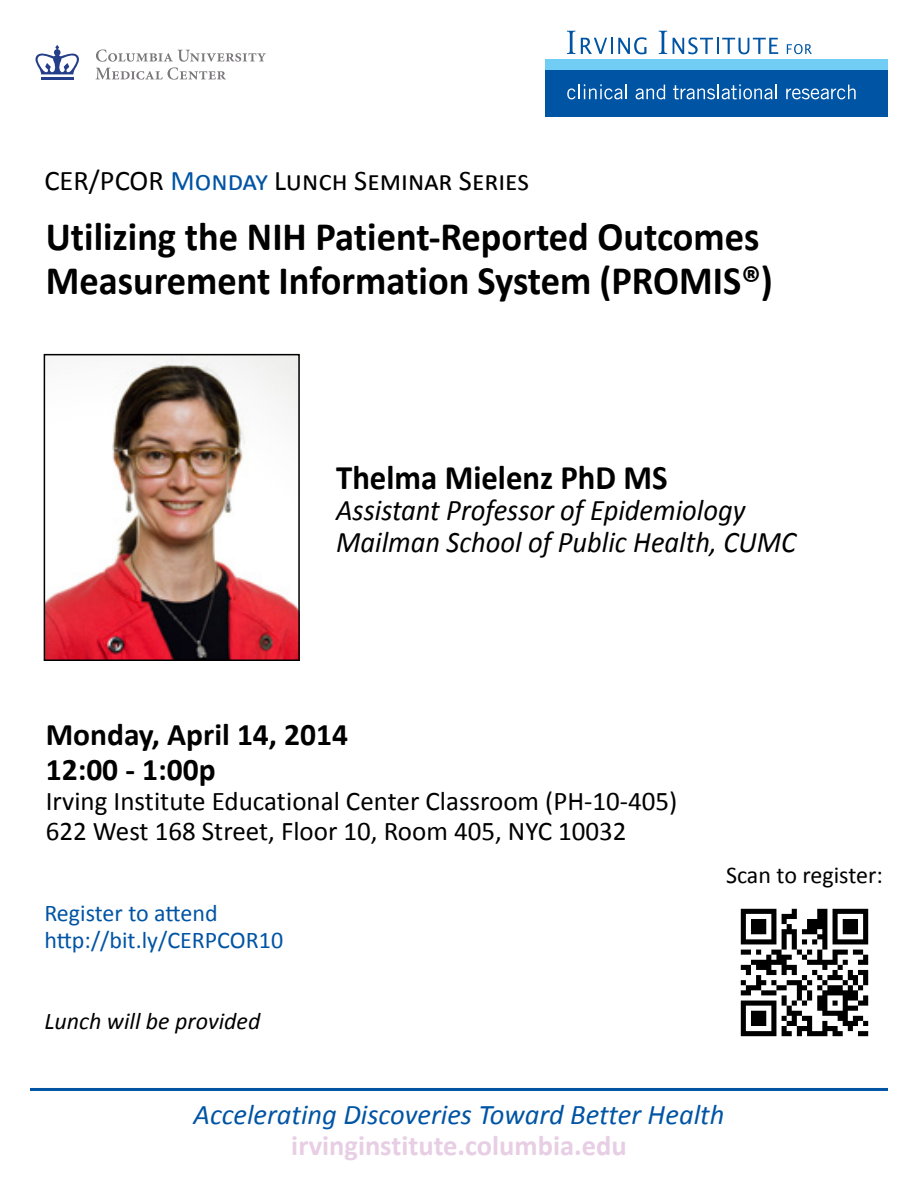
<style>
.page{position:relative;width:918px;height:1188px;background:#fff}
.page>*{position:absolute;margin:0;border:0;box-sizing:border-box;transform-origin:0 0}
.t1{font:700 40.5px/43.5px "Calibri";color:#000;scale:.95 1}
.t2{font:700 34.5px "Calibri";color:#000;scale:.95 1}
.t3{font:700 31.5px/34.5px "Calibri";color:#000}
.t4{font:italic 30px/31.5px "Calibri";color:#000;scale:.95 1}
.t5{font:italic 28.5px "Calibri";color:#0054a4}
.t6{font:28.5px "Calibri";color:#000}
.t7{font:700 28.5px "Calibri";color:#e7cee4}
.t8{font:27px/30px "Calibri";color:#000}
.t9{font:24px/27px "Calibri";color:#0054a4}
.t10{font:italic 24px "Calibri";color:#000}
.t11{font:24px "Calibri";color:#000}
.s1{color:#0054a4}
</style>
<div class="page">
<div style="left:545px;top:60px;width:343px;height:10px;background:#72cdf4"></div>
<div style="left:545px;top:70px;width:343px;height:47px;background:#0054a4"></div>
<svg style="left:567px;top:84px;width:60px;height:15px"></svg>
<svg style="left:636px;top:85px;width:29px;height:14px"></svg>
<svg style="left:673px;top:84px;width:104px;height:15px"></svg>
<svg style="left:786px;top:85px;width:70px;height:14px"></svg>
<svg style="left:567px;top:31px;width:79px;height:23px"></svg>
<svg style="left:659px;top:31px;width:8px;height:23px"></svg>
<svg style="left:673px;top:37px;width:105px;height:17px"></svg>
<svg style="left:787px;top:44px;width:25px;height:10px"></svg>
<img style="left:740px;top:908px;width:129px;height:129px">
<img style="left:47px;top:357px;width:250px;height:301px">
<div style="left:44px;top:354px;width:256px;height:307px;border:2px solid #000"></div>
<svg style="left:96px;top:49px;width:170px;height:31px"></svg>
<hr style="left:41px;top:77px;width:32px;height:2px;background:#243e8a">
<svg style="left:35px;top:45px;width:44px;height:29px"></svg>
<hr style="left:30px;top:1088px;width:858px;height:3px;background:#0054a4">
<p class="t6" style="left:44px;top:163px;width:486px">CER/PCOR <span class="s1">Monday</span> Lunch Seminar Series</p>
<h1 class="t1" style="left:46px;top:215px;width:767px">Utilizing the NIH Patient-Reported Outcomes<br>Measurement Information System (PROMIS®)</h1>
<p class="t2" style="left:336px;top:455px;width:351px">Thelma Mielenz PhD MS</p>
<p class="t4" style="left:336px;top:494px;width:486px">Assistant Professor of Epidemiology<br>Mailman School of Public Health, CUMC</p>
<p class="t3" style="left:46px;top:717px;width:304px">Monday, April 14, 2014<br>12:00 - 1:00p</p>
<p class="t8" style="left:46px;top:786px;width:633px">Irving Institute Educational Center Classroom (PH-10-405)<br>622 West 168 Street, Floor 10, Room 405, NYC 10032</p>
<p class="t9" style="left:44px;top:899px;width:240px">Register to attend http://bit.ly/CERPCOR10</p>
<p class="t10" style="left:44px;top:1005px;width:217px">Lunch will be provided</p>
<p class="t11" style="left:726px;top:860px;width:158px">Scan to register:</p>
<p class="t5" style="left:194px;top:1095px;width:532px">Accelerating Discoveries Toward Better Health</p>
<p class="t7" style="left:291px;top:1127px;width:337px">irvinginstitute.columbia.edu</p>
</div>
